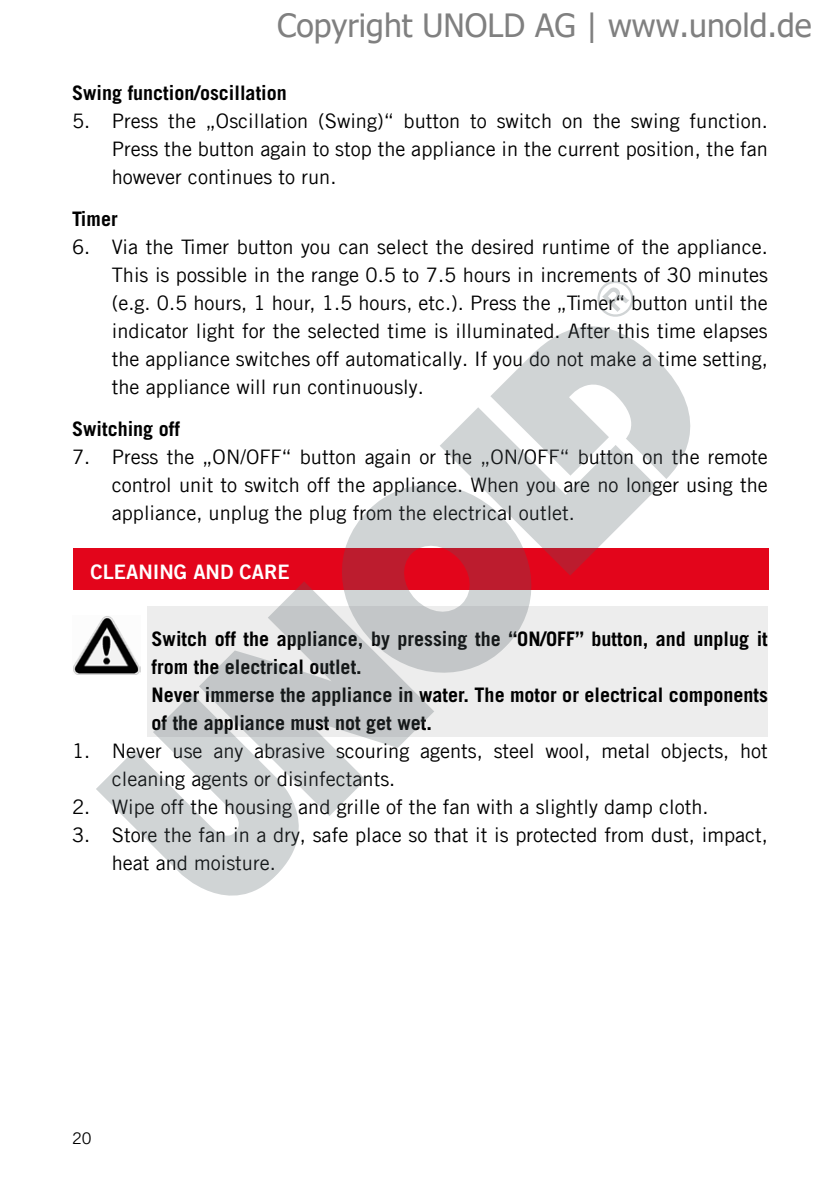
<style>
.page{position:relative;width:840px;height:1191px;background:#fff}
.page>*{position:absolute;margin:0;border:0;box-sizing:border-box;transform-origin:0 0}
.t1{font:32px "Tahoma";color:#808080}
.t2{font:20px/28px "Trade Gothic LT Com";color:#000;text-align:justify}
.t3{font:700 20px/28px "Trade Gothic LT Com";color:#000}
.t4{font:20px "Trade Gothic LT Com Bd 2";color:#fff}
.t5{font:16px "Trade Gothic LT Com";color:#000}
</style>
<div class="page">
<div style="left:147px;top:606px;width:620px;height:131px;background:#ededed"></div>
<div style="left:73px;top:548px;width:695px;height:42px;background:#e3051b"></div>
<img style="left:73px;top:616px;width:67px;height:59px">
<svg style="left:530px;top:326px;width:161px;height:153px;fill:#d0d4d5"></svg>
<svg style="left:440px;top:357px;width:218px;height:219px;fill:#d0d4d5"></svg>
<svg style="left:342px;top:447px;width:226px;height:226px"></svg>
<svg style="left:199px;top:581px;width:235px;height:235px"></svg>
<svg style="left:96px;top:690px;width:231px;height:206px"></svg>
<svg style="left:597px;top:280px;width:37px;height:37px"></svg>
<h1 class="t1" style="left:277px;top:4px;width:535px">Copyright UNOLD AG | www.unold.de</h1>
<p class="t3" style="left:72px;top:79px;width:216px">Swing function/oscillation</p>
<p class="t2" style="left:112px;top:107px;width:657px;text-indent:-40px">5. Press the „Oscillation (Swing)“ button to switch on the swing function.<br>Press the button again to stop the appliance in the current position, the fan however continues to run.</p>
<p class="t3" style="left:72px;top:205px;width:47px">Timer</p>
<p class="t2" style="left:112px;top:233px;width:657px;text-indent:-40px">6. Via the Timer button you can select the desired runtime of the appliance.<br>This is possible in the range 0.5 to 7.5 hours in increments of 30 minutes (e.g. 0.5 hours, 1 hour, 1.5 hours, etc.). Press the „Timer“ button until the indicator light for the selected time is illuminated. After this time elapses the appliance switches off automatically. If you do not make a time setting, the appliance will run continuously.</p>
<p class="t3" style="left:72px;top:415px;width:109px">Switching off</p>
<p class="t2" style="left:112px;top:443px;width:657px;text-indent:-40px">7. Press the „ON/OFF“ button again or the „ON/OFF“ button on the remote control unit to switch off the appliance. When you are no longer using the appliance, unplug the plug from the electrical outlet.</p>
<p class="t4" style="left:90px;top:559px;width:200px">CLEANING AND CARE</p>
<p class="t3" style="left:151px;top:625px;width:617px">Switch off the appliance, by pressing the “ON/OFF” button, and unplug it from the electrical outlet.<br>Never immerse the appliance in water. The motor or electrical components of the appliance must not get wet.</p>
<p class="t2" style="left:112px;top:737px;width:657px;text-indent:-40px">1. Never use any abrasive scouring agents, steel wool, metal objects, hot cleaning agents or disinfectants.</p>
<p class="t2" style="left:72px;top:793px;width:637px">2. Wipe off the housing and grille of the fan with a slightly damp cloth.</p>
<p class="t2" style="left:112px;top:821px;width:657px;text-indent:-40px">3. Store the fan in a dry, safe place so that it is protected from dust, impact, heat and moisture.</p>
<p class="t5" style="left:72px;top:1128px;width:21px">20</p>
</div>
